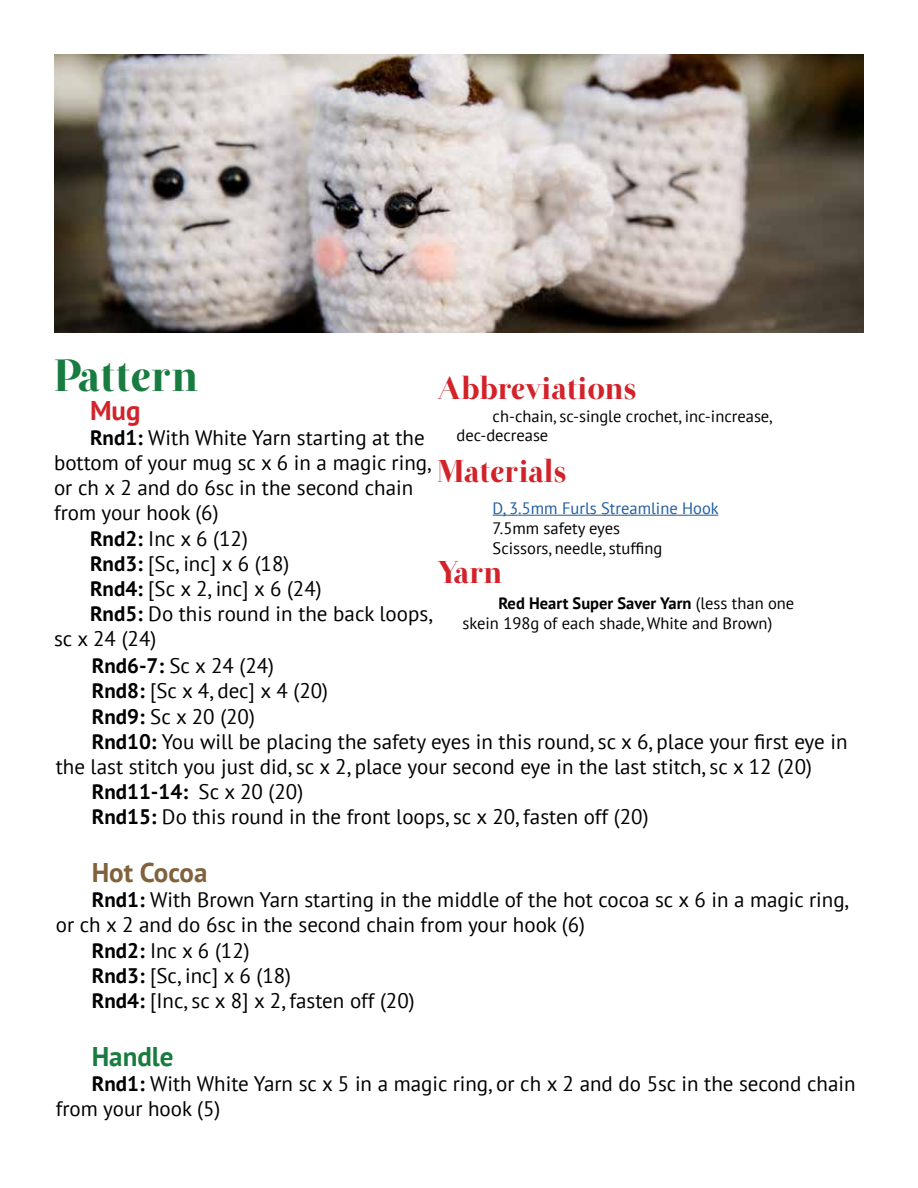
<style>
.page{position:relative;width:918px;height:1188px;background:#fff}
.page>*{position:absolute;margin:0;border:0;box-sizing:border-box;transform-origin:0 0}
.t1{font:45px "Otama ep";color:#187c40}
.t2{font:31.5px "Otama ep";color:#d2232a}
.t3{font:700 27px "PT Sans";color:#80623d}
.t4{font:700 27px "PT Sans";color:#187c40}
.t5{font:700 27px "PT Sans";color:#d2232a}
.t6{font:21px/25.2px "PT Sans";color:#000}
.t7{font:700 21px "PT Sans";color:#000}
.t8{font:16.5px/19.8px "PT Sans";color:#000}
.t9{font:16.5px "PT Sans";color:#215e9e}
.s1{font-weight:700}
.s2{font-weight:400}
</style>
<div class="page">
<hr style="left:493px;top:515px;width:225px;height:1px;background:#215e9e">
<img style="left:54px;top:54px;width:810px;height:279px">
<h1 class="t1" style="left:54px;top:348px;width:146px">Pattern</h1>
<h2 class="t2" style="left:437px;top:369px;width:201px">Abbreviations</h2>
<p class="t8" style="left:457px;top:406px;width:317px;text-indent:36px">ch-chain, sc-single crochet, inc-increase, dec-decrease</p>
<p class="t5" style="left:90px;top:392px;width:52px">Mug</p>
<p class="t6" style="left:90px;top:424px;width:336px"><span class="s1">Rnd1:</span> With White Yarn starting at the</p>
<p class="t6" style="left:54px;top:450px;width:379px">bottom of your mug sc x 6 in a magic ring,</p>
<p class="t6" style="left:54px;top:475px;width:361px">or ch x 2 and do 6sc in the second chain</p>
<p class="t6" style="left:54px;top:500px;width:166px">from your hook (6)</p>
<p class="t6" style="left:90px;top:525px;width:159px"><span class="s1">Rnd2:</span> Inc x 6 (12)</p>
<p class="t6" style="left:90px;top:550px;width:201px"><span class="s1">Rnd3:</span> [Sc, inc] x 6 (18)</p>
<p class="t6" style="left:90px;top:576px;width:233px"><span class="s1">Rnd4:</span> [Sc x 2, inc] x 6 (24)</p>
<p class="t6" style="left:90px;top:601px;width:344px"><span class="s1">Rnd5:</span> Do this round in the back loops,</p>
<p class="t6" style="left:54px;top:626px;width:104px">sc x 24 (24)</p>
<h2 class="t2" style="left:437px;top:453px;width:131px">Materials</h2>
<p class="t9" style="left:493px;top:498px;width:228px">D, 3.5mm Furls Streamline Hook</p>
<p class="t8" style="left:493px;top:518px;width:171px">7.5mm safety eyes<br>Scissors, needle, stuffing</p>
<h2 class="t2" style="left:437px;top:553px;width:67px">Yarn</h2>
<p class="t8" style="left:463px;top:593px;width:333px;text-indent:36px"><span class="s1">Red Heart Super Saver Yarn</span> (less than one skein 198g of each shade, White and Brown)</p>
<p class="t6" style="left:92px;top:653px;width:184px"><span class="s1">Rnd6-7:</span> Sc x 24 (24)</p>
<p class="t6" style="left:92px;top:678px;width:238px"><span class="s1">Rnd8:</span> [Sc x 4, dec] x 4 (20)</p>
<p class="t6" style="left:92px;top:703px;width:165px"><span class="s1">Rnd9:</span> Sc x 20 (20)</p>
<p class="t6" style="left:92px;top:728px;width:757px"><span class="s1">Rnd10:</span> You will be placing the safety eyes in this round, sc x 6, place your first eye in</p>
<p class="t6" style="left:56px;top:754px;width:758px">the last stitch you just did, sc x 2, place your second eye in the last stitch, sc x 12 (20)</p>
<p class="t7" style="left:92px;top:778px;width:213px">Rnd11-14: <span class="s2">Sc x 20 (20)</span></p>
<p class="t6" style="left:92px;top:804px;width:558px"><span class="s1">Rnd15:</span> Do this round in the front loops, sc x 20, fasten off (20)</p>
<p class="t3" style="left:92px;top:855px;width:117px">Hot Cocoa</p>
<p class="t6" style="left:92px;top:887px;width:758px"><span class="s1">Rnd1:</span> With Brown Yarn starting in the middle of the hot cocoa sc x 6 in a magic ring,</p>
<p class="t6" style="left:56px;top:912px;width:531px">or ch x 2 and do 6sc in the second chain from your hook (6)</p>
<p class="t6" style="left:92px;top:937px;width:159px"><span class="s1">Rnd2:</span> Inc x 6 (12)</p>
<p class="t6" style="left:92px;top:962px;width:201px"><span class="s1">Rnd3:</span> [Sc, inc] x 6 (18)</p>
<p class="t6" style="left:92px;top:988px;width:324px"><span class="s1">Rnd4:</span> [Inc, sc x 8] x 2, fasten off (20)</p>
<p class="t4" style="left:92px;top:1038px;width:83px">Handle</p>
<p class="t6" style="left:56px;top:1070px;width:801px;text-indent:36px"><span class="s1">Rnd1:</span> With White Yarn sc x 5 in a magic ring, or ch x 2 and do 5sc in the second chain from your hook (5)</p>
</div>
